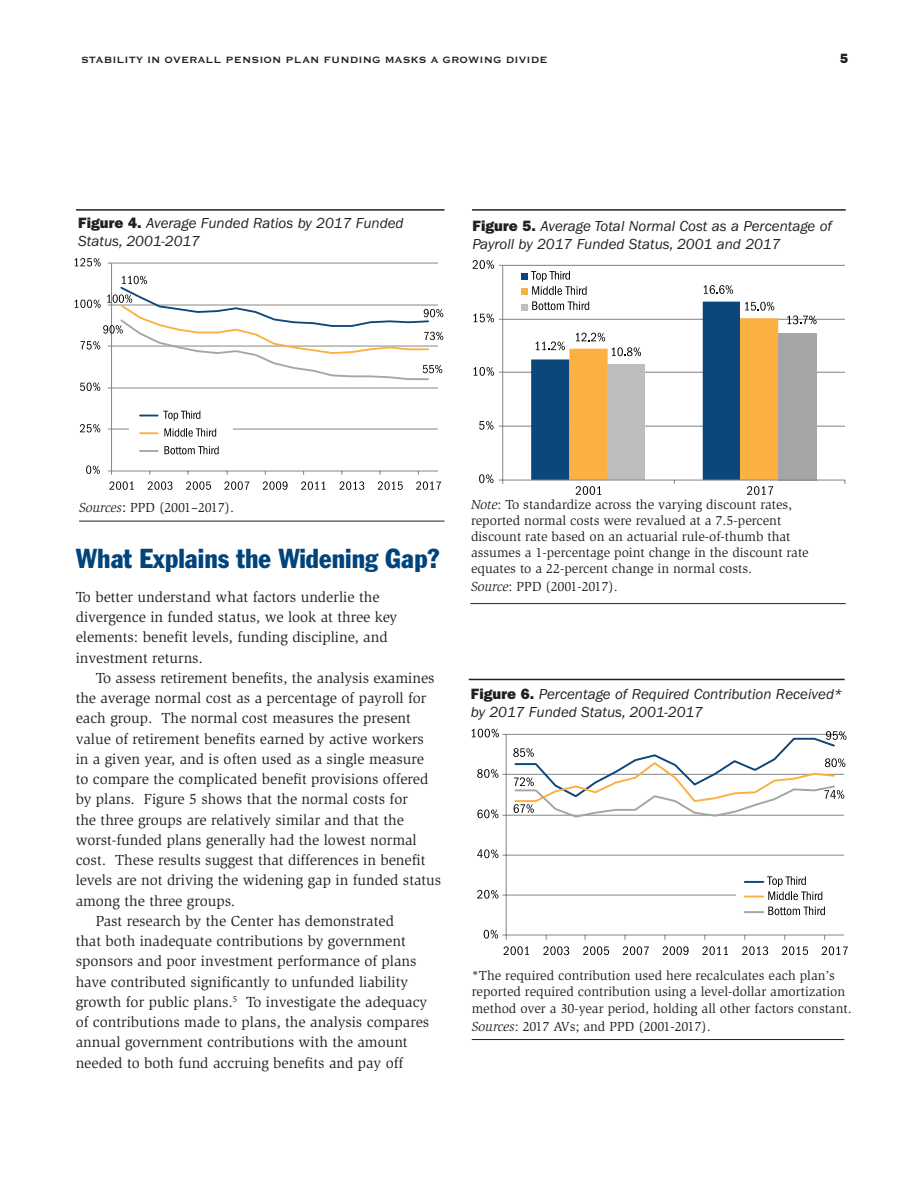
<style>
.page{position:relative;width:918px;height:1188px;background:#fff}
.page>*{position:absolute;margin:0;border:0;box-sizing:border-box;transform-origin:0 0}
.Body_text{font:condensed 27px "Franklin Gothic";color:#00447b}
.Body_text-2{font:15px/20.2px "Slimbach";color:#231f20}
.t1{font:italic 15px/18px "ITC Franklin Gothic Std";color:#231f20}
.FirstParagraphBody{font:15px/20.2px "Slimbach";color:#231f20}
.t2{font:13.5px/16.2px "Slimbach";color:#231f20}
.t3{font:13.5px "ITC Franklin Gothic Std Hvy";color:#231f20}
.t4{font:700 12px "Copperplate Gothic BT";letter-spacing:.01em;color:#231f20}
.s1{font-family:"ITC Franklin Gothic Std Hvy";font-style:normal}
.s2{font-style:italic}
.s3{font-family:"ITC Franklin Gothic Std"}
</style>
<div class="page">
<hr style="left:79px;top:521px;width:366px;height:1px;background:#231f20">
<hr style="left:472px;top:1039px;width:372px;height:1px;background:#231f20">
<hr style="left:76px;top:209px;width:369px;height:2px;background:#231f20">
<hr style="left:469px;top:679px;width:376px;height:1px;background:#231f20">
<hr style="left:112px;top:263px;width:326px;height:1px;background:#868687">
<hr style="left:112px;top:429px;width:326px;height:1px;background:#868687">
<hr style="left:111px;top:263px;width:1px;height:208px;background:#868687">
<hr style="left:112px;top:471px;width:326px;height:1px;background:#868687">
<svg style="left:86px;top:466px;width:14px;height:8px"></svg>
<svg style="left:80px;top:424px;width:20px;height:8px"></svg>
<svg style="left:75px;top:276px;width:368px;height:115px"></svg>
<svg style="left:75px;top:258px;width:26px;height:8px"></svg>
<svg style="left:109px;top:481px;width:25px;height:9px"></svg>
<svg style="left:148px;top:481px;width:25px;height:9px"></svg>
<svg style="left:186px;top:481px;width:25px;height:9px"></svg>
<svg style="left:224px;top:481px;width:25px;height:9px"></svg>
<svg style="left:263px;top:481px;width:25px;height:9px"></svg>
<svg style="left:301px;top:481px;width:25px;height:9px"></svg>
<svg style="left:339px;top:481px;width:25px;height:9px"></svg>
<svg style="left:378px;top:481px;width:25px;height:9px"></svg>
<svg style="left:416px;top:481px;width:25px;height:9px"></svg>
<div style="left:129px;top:407px;width:104px;height:53px;background:#fff"></div>
<svg style="left:140px;top:411px;width:60px;height:10px"></svg>
<svg style="left:140px;top:432px;width:18px;height:2px"></svg>
<svg style="left:164px;top:428px;width:52px;height:9px"></svg>
<svg style="left:140px;top:450px;width:18px;height:2px"></svg>
<svg style="left:164px;top:446px;width:55px;height:8px"></svg>
<hr style="left:470px;top:603px;width:376px;height:1px;background:#231f20">
<hr style="left:472px;top:209px;width:374px;height:2px;background:#231f20">
<hr style="left:503px;top:265px;width:342px;height:1px;background:#7f8080">
<hr style="left:503px;top:319px;width:342px;height:1px;background:#7f8080">
<hr style="left:503px;top:372px;width:342px;height:1px;background:#7f8080">
<hr style="left:503px;top:426px;width:342px;height:1px;background:#7f8080">
<div style="left:778px;top:333px;width:38px;height:147px;background:#a6a5a5"></div>
<hr style="left:502px;top:265px;width:1px;height:215px;background:#868687">
<hr style="left:503px;top:480px;width:342px;height:1px;background:#868687">
<svg style="left:704px;top:285px;width:29px;height:9px"></svg>
<svg style="left:787px;top:315px;width:30px;height:9px"></svg>
<svg style="left:479px;top:474px;width:24px;height:10px"></svg>
<svg style="left:479px;top:421px;width:24px;height:9px"></svg>
<svg style="left:474px;top:367px;width:29px;height:9px"></svg>
<svg style="left:474px;top:314px;width:29px;height:8px"></svg>
<svg style="left:473px;top:260px;width:30px;height:9px"></svg>
<div style="left:521px;top:273px;width:7px;height:7px;background:#0d467b"></div>
<div style="left:521px;top:288px;width:7px;height:7px;background:#fbb042"></div>
<svg style="left:531px;top:271px;width:56px;height:24px"></svg>
<div style="left:521px;top:304px;width:7px;height:6px;background:#bfbebe"></div>
<svg style="left:531px;top:301px;width:247px;height:194px"></svg>
<hr style="left:506px;top:734px;width:338px;height:1px;background:#868687">
<hr style="left:506px;top:774px;width:338px;height:1px;background:#868687">
<hr style="left:506px;top:815px;width:338px;height:1px;background:#868687">
<hr style="left:506px;top:855px;width:338px;height:1px;background:#868687">
<hr style="left:506px;top:895px;width:338px;height:1px;background:#868687">
<hr style="left:506px;top:734px;width:1px;height:201px;background:#868687">
<hr style="left:506px;top:935px;width:338px;height:1px;background:#868687">
<svg style="left:513px;top:731px;width:333px;height:87px"></svg>
<svg style="left:484px;top:930px;width:23px;height:10px"></svg>
<svg style="left:477px;top:890px;width:29px;height:9px"></svg>
<svg style="left:477px;top:849px;width:29px;height:9px"></svg>
<svg style="left:477px;top:810px;width:29px;height:8px"></svg>
<svg style="left:477px;top:769px;width:29px;height:9px"></svg>
<svg style="left:472px;top:729px;width:34px;height:8px"></svg>
<svg style="left:504px;top:946px;width:25px;height:9px"></svg>
<svg style="left:543px;top:946px;width:26px;height:9px"></svg>
<svg style="left:583px;top:946px;width:26px;height:9px"></svg>
<svg style="left:623px;top:946px;width:26px;height:9px"></svg>
<svg style="left:663px;top:946px;width:26px;height:9px"></svg>
<svg style="left:702px;top:946px;width:26px;height:9px"></svg>
<svg style="left:742px;top:946px;width:26px;height:9px"></svg>
<svg style="left:782px;top:946px;width:26px;height:9px"></svg>
<svg style="left:822px;top:946px;width:26px;height:9px"></svg>
<div style="left:736px;top:874px;width:108px;height:45px;background:#fff"></div>
<svg style="left:745px;top:876px;width:77px;height:24px"></svg>
<svg style="left:745px;top:907px;width:80px;height:8px"></svg>
<p class="t4" style="left:81px;top:53px;width:468px">STABILITY IN OVERALL PENSION PLAN FUNDING MASKS A GROWING DIVIDE</p>
<p class="t3" style="left:840px;top:50px;width:10px">5</p>
<p class="t1" style="left:78px;top:214px;width:327px"><span class="s1">Figure 4.</span> Average Funded Ratios by 2017 Funded</p>
<p class="t1" style="left:78px;top:232px;width:123px">Status, 2001-2017</p>
<p class="t1" style="left:473px;top:217px;width:361px"><span class="s1">Figure 5.</span> Average Total Normal Cost as a Percentage of<br>Payroll by 2017 Funded Status, 2001 and 2017</p>
<p class="t2" style="left:79px;top:500px;width:157px"><span class="s2">Sources</span><span class="s3">:</span> PPD (2001–2017).</p>
<p class="Body_text" style="left:76px;top:542px;width:365px">What Explains the Widening Gap?</p>
<p class="FirstParagraphBody" style="left:76px;top:587px;width:323px">To better understand what factors underlie the divergence in funded status, we look at three key elements: benefit levels, funding discipline, and investment returns.</p>
<p class="Body_text-2" style="left:76px;top:668px;width:367px;text-indent:20px">To assess retirement benefits, the analysis examines the average normal cost as a percentage of payroll for each group. The normal cost measures the present value of retirement benefits earned by active workers<br>in a given year, and is often used as a single measure<br>to compare the complicated benefit provisions offered by plans. Figure 5 shows that the normal costs for<br>the three groups are relatively similar and that the worst-funded plans generally had the lowest normal cost. These results suggest that differences in benefit levels are not driving the widening gap in funded status among the three groups.</p>
<p class="Body_text-2" style="left:76px;top:911px;width:355px;text-indent:20px">Past research by the Center has demonstrated<br>that both inadequate contributions by government sponsors and poor investment performance of plans have contributed significantly to unfunded liability growth for public plans.<sup>5</sup> To investigate the adequacy of contributions made to plans, the analysis compares annual government contributions with the amount needed to both fund accruing benefits and pay off</p>
<p class="t2" style="left:471px;top:496px;width:339px"><span class="s2">Note</span>: To standardize across the varying discount rates, reported normal costs were revalued at a 7.5-percent discount rate based on an actuarial rule-of-thumb that assumes a 1-percentage point change in the discount rate equates to a 22-percent change in normal costs.</p>
<p class="t2" style="left:471px;top:579px;width:148px"><span class="s2">Source</span>: PPD (2001-2017).</p>
<p class="t1" style="left:471px;top:686px;width:373px"><span class="s1">Figure 6.</span> Percentage of Required Contribution Received* by 2017 Funded Status, 2001-2017</p>
<p class="t2" style="left:472px;top:968px;width:381px">*The required contribution used here recalculates each plan’s reported required contribution using a level-dollar amortization method over a 30-year period, holding all other factors constant.</p>
<p class="t2" style="left:472px;top:1018px;width:240px"><span class="s2">Sources</span>: 2017 AVs; and PPD (2001-2017).</p>
</div>
